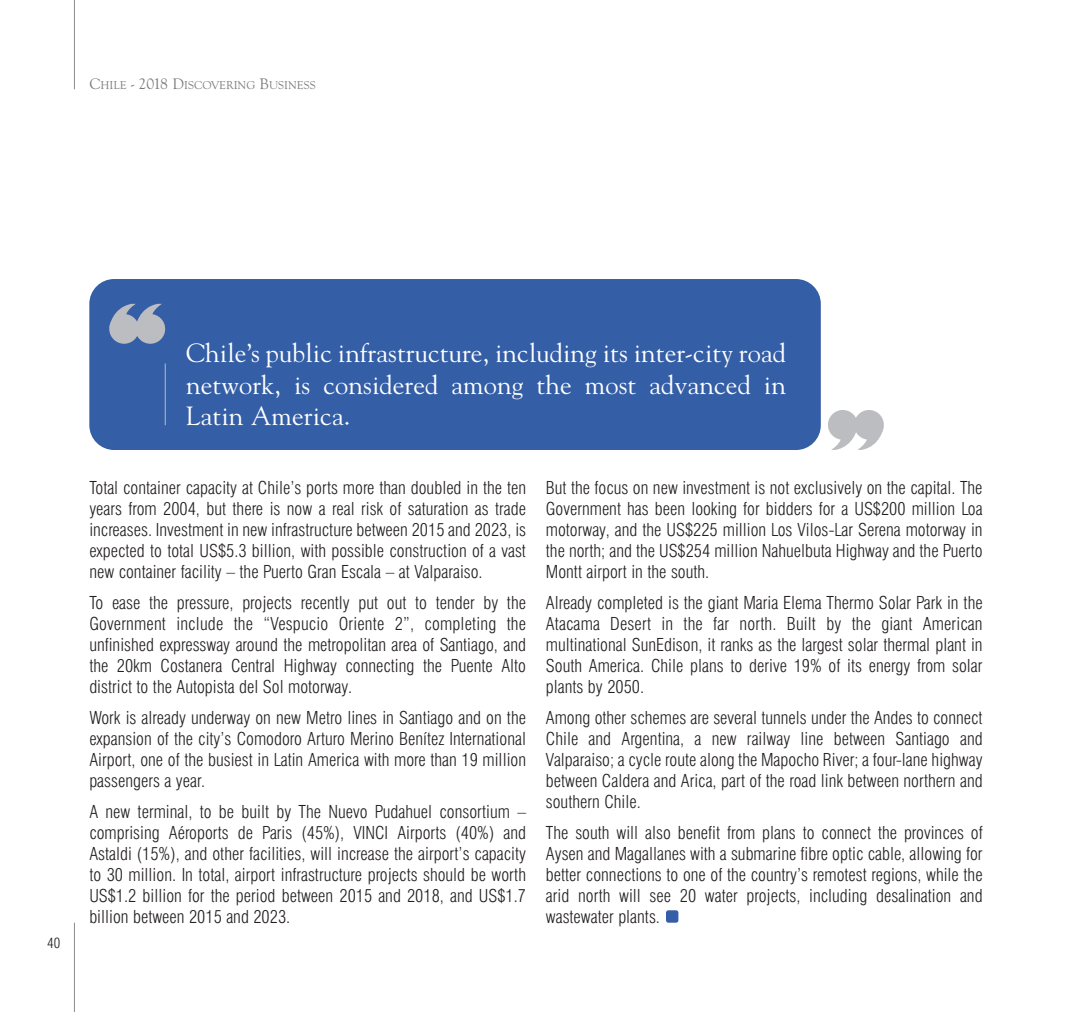
<style>
.page{position:relative;width:1072px;height:1012px;background:#fff}
.page>*{position:absolute;margin:0;border:0;box-sizing:border-box;transform-origin:0 0}
.t1{font:26.25px/31.5px "Goudy";letter-spacing:.005em;color:#fff;text-align:justify}
.t2{font:300 condensed 17.5px/21px "Swiss 721 BT";color:#231f20;text-align:justify}
.t3{font:300 condensed 14px "Swiss 721 BT";color:#231f20}
.t4{font:11.9px "Goudy Old Style T";color:#77787b}
.s1{font-size:15.75px}
</style>
<div class="page">
<hr style="left:74px;top:923px;width:1px;height:89px;background:#8a8c8e">
<hr style="left:74px;top:0;width:1px;height:89px;background:#8a8c8e">
<div style="left:89px;top:279px;width:731px;height:171px;background:#345ea6;border-radius:25px"></div>
<div style="left:109px;top:314px;width:30px;height:30px;background:#bbbdc0;border-radius:50%"></div>
<div style="left:135px;top:314px;width:30px;height:30px;background:#bbbdc0;border-radius:50%"></div>
<svg style="left:109px;top:304px;width:53px;height:23px"></svg>
<div style="left:854px;top:410px;width:29px;height:30px;background:#bbbdc0;border-radius:50%"></div>
<div style="left:828px;top:410px;width:29px;height:30px;background:#bbbdc0;border-radius:50%"></div>
<svg style="left:831px;top:429px;width:52px;height:21px"></svg>
<hr style="left:165px;top:363px;width:1px;height:62px;background:#bbbdc0">
<div style="left:666px;top:910px;width:12px;height:13px;background:#345ea6;border-radius:2px"></div>
<p class="t4" style="left:89px;top:80px;width:228px"><span class="s1">C</span>HILE <span class="s1">- 2018 D</span>ISCOVERING <span class="s1">B</span>USINESS</p>
<p class="t3" style="left:47px;top:935px;width:15px">40</p>
<h1 class="t1" style="left:186px;top:339px;width:601px">Chile’s public infrastructure, including its inter-city road network, is considered among the most advanced in Latin America.</h1>
<p class="t2" style="left:89px;top:477px;width:438px">Total container capacity at Chile’s ports more than doubled in the ten years from 2004, but there is now a real risk of saturation as trade increases. Investment in new infrastructure between 2015 and 2023, is expected to total US$5.3 billion, with possible construction of a vast new container facility – the Puerto Gran Escala – at Valparaiso.</p>
<p class="t2" style="left:89px;top:592px;width:438px">To ease the pressure, projects recently put out to tender by the Government include the “Vespucio Oriente 2”, completing the unfinished expressway around the metropolitan area of Santiago, and the 20km Costanera Central Highway connecting the Puente Alto district to the Autopista del Sol motorway.</p>
<p class="t2" style="left:89px;top:707px;width:438px">Work is already underway on new Metro lines in Santiago and on the expansion of the city’s Comodoro Arturo Merino Benítez International Airport, one of the busiest in Latin America with more than 19 million passengers a year.</p>
<p class="t2" style="left:89px;top:801px;width:438px">A new terminal, to be built by The Nuevo Pudahuel consortium – comprising Aéroports de Paris (45%), VINCI Airports (40%) and Astaldi (15%), and other facilities, will increase the airport’s capacity to 30 million. In total, airport infrastructure projects should be worth US$1.2 billion for the period between 2015 and 2018, and US$1.7 billion between 2015 and 2023.</p>
<p class="t2" style="left:546px;top:477px;width:438px">But the focus on new investment is not exclusively on the capital. The Government has been looking for bidders for a US$200 million Loa motorway, and the US$225 million Los Vilos-Lar Serena motorway in the north; and the US$254 million Nahuelbuta Highway and the Puerto Montt airport in the south.</p>
<p class="t2" style="left:546px;top:592px;width:438px">Already completed is the giant Maria Elema Thermo Solar Park in the Atacama Desert in the far north. Built by the giant American multinational SunEdison, it ranks as the largest solar thermal plant in South America. Chile plans to derive 19% of its energy from solar plants by 2050.</p>
<p class="t2" style="left:546px;top:707px;width:438px">Among other schemes are several tunnels under the Andes to connect Chile and Argentina, a new railway line between Santiago and Valparaiso; a cycle route along the Mapocho River; a four-lane highway between Caldera and Arica, part of the road link between northern and southern Chile.</p>
<p class="t2" style="left:546px;top:822px;width:438px">The south will also benefit from plans to connect the provinces of Aysen and Magallanes with a submarine fibre optic cable, allowing for better connections to one of the country’s remotest regions, while the arid north will see 20 water projects, including desalination and wastewater plants.</p>
</div>
